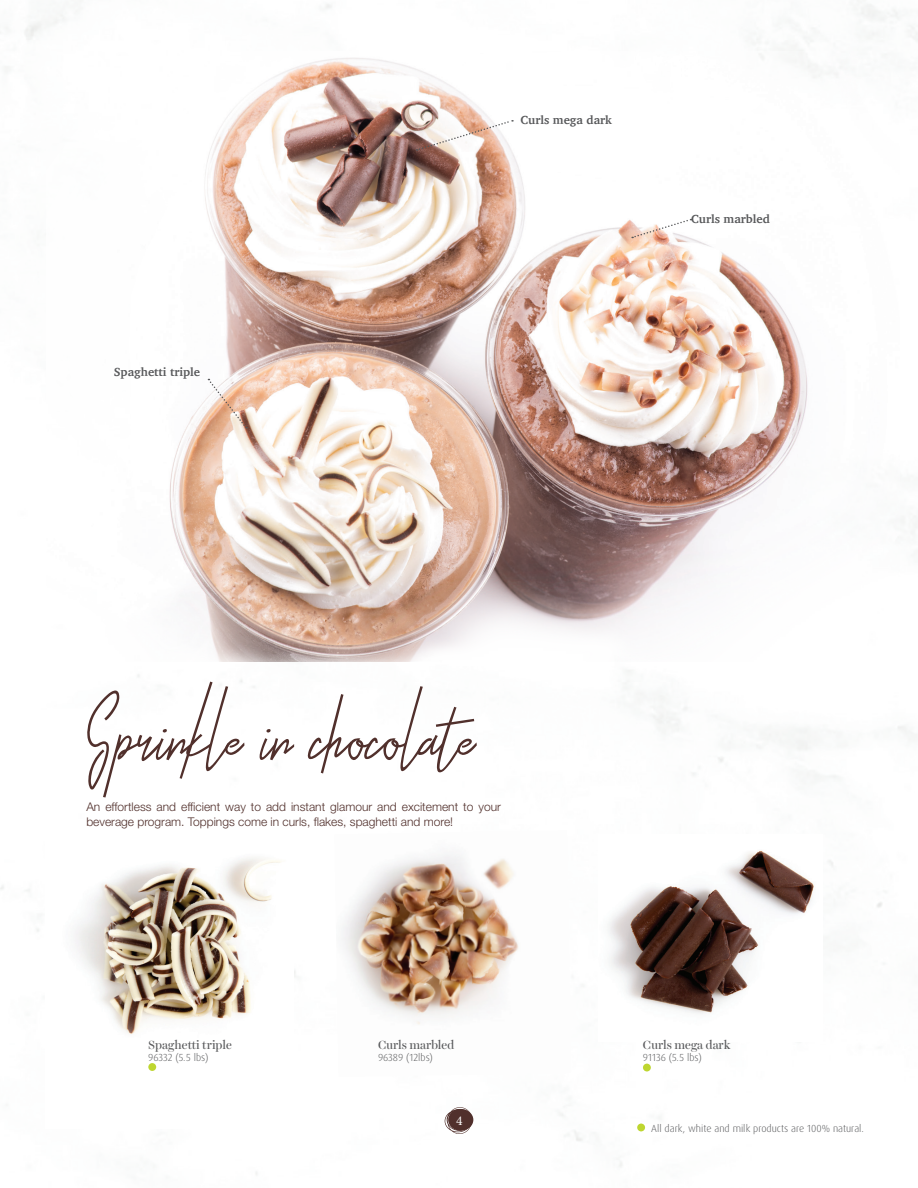
<style>
.page{position:relative;width:918px;height:1188px;background:#fff}
.page>*{position:absolute;margin:0;border:0;box-sizing:border-box;transform-origin:0 0}
.t1{font:112.5px "Otella";color:#51302c}
.t2{font:13.5px "Minion Pro";color:#fff}
.t3{font:300 12px/15px "Helvetica Neue LT Pro";color:#51302c}
.t4{font:700 12px "Charter";color:#57585a}
.t5{font:12px "Harriet Display";color:#57585a}
.t6{font:300 10.2px "Dax OT";color:#57585a}
</style>
<div class="page">
<svg style="left:445px;top:1107px;width:27px;height:27px"></svg>
<img style="left:169px;top:52px;width:717px;height:609px">
<svg style="left:417px;top:119px;width:96px;height:32px"></svg>
<img style="left:75px;top:858px;width:206px;height:213px">
<img style="left:342px;top:854px;width:177px;height:171px">
<img style="left:608px;top:850px;width:206px;height:164px">
<svg style="left:632px;top:218px;width:59px;height:20px"></svg>
<svg style="left:207px;top:379px;width:40px;height:49px"></svg>
<div style="left:148px;top:1063px;width:8px;height:8px;background:#bed630;border-radius:50%"></div>
<div style="left:643px;top:1064px;width:8px;height:7px;background:#bed630;border-radius:50%"></div>
<div style="left:637px;top:1124px;width:8px;height:7px;background:#bed630;border-radius:50%"></div>
<p class="t4" style="left:114px;top:361px;width:88px">Spaghetti triple</p>
<p class="t4" style="left:521px;top:110px;width:93px">Curls mega dark</p>
<p class="t4" style="left:691px;top:209px;width:80px">Curls marbled</p>
<h1 class="t1" style="left:86px;top:682px;width:391px">Sprinkle in chocolate</h1>
<p class="t3" style="left:86px;top:799px;width:416px">An effortless and efficient way to add instant glamour and excitement to your beverage program. Toppings come in curls, flakes, spaghetti and more!</p>
<p class="t5" style="left:148px;top:1036px;width:85px">Spaghetti triple</p>
<p class="t6" style="left:148px;top:1051px;width:62px">96332 (5.5 lbs)</p>
<p class="t5" style="left:378px;top:1036px;width:78px">Curls marbled</p>
<p class="t6" style="left:378px;top:1051px;width:56px">96389 (12lbs)</p>
<p class="t2" style="left:456px;top:1111px;width:8px">4</p>
<p class="t5" style="left:643px;top:1036px;width:89px">Curls mega dark</p>
<p class="t6" style="left:643px;top:1051px;width:60px">91136 (5.5 lbs)</p>
<p class="t6" style="left:651px;top:1122px;width:214px">All dark, white and milk products are 100% natural.</p>
</div>
